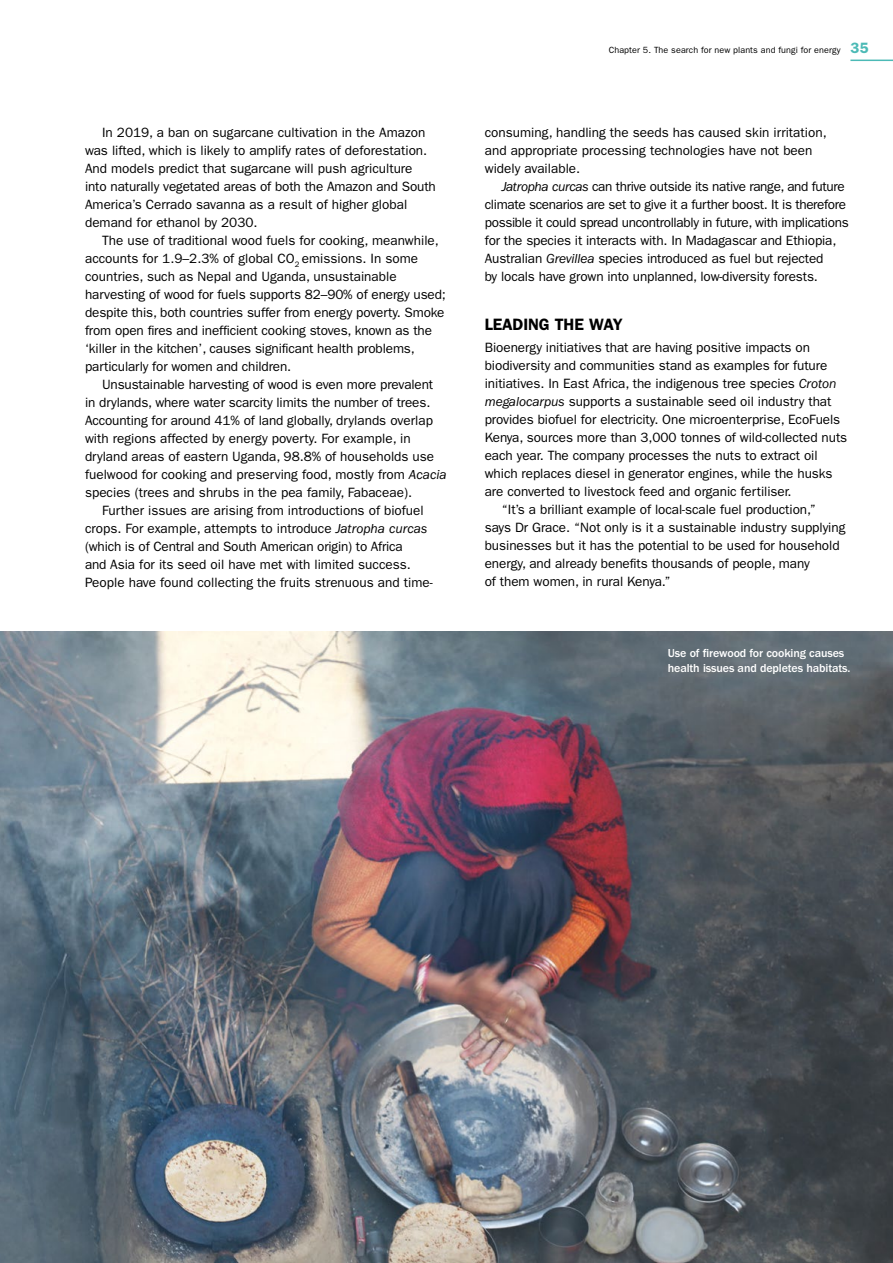
<style>
.page{position:relative;width:893px;height:1263px;background:#fff}
.page>*{position:absolute;margin:0;border:0;box-sizing:border-box;transform-origin:0 0}
.Paragraph_Titles{font:600 16.5px "ITC Franklin Gothic Std";letter-spacing:-.01em;color:#000}
.Inside_Pages_Body_Co{font:13.5px/18px "ITC Franklin Gothic Std";letter-spacing:-.005em;color:#000}
.Inside_Pages_Body_Co-2{font:13.5px/18px "ITC Franklin Gothic Std";letter-spacing:-.025em;color:#000}
.Inside_Pages_Body_Co-3{font:500 12px/14.4px "ITC Franklin Gothic Std";letter-spacing:-.01em;color:#fff}
.t1{font:9px "ITC Franklin Gothic Std";letter-spacing:.01em;color:#000}
.s1{font-style:italic}
.s2{font-weight:600;font-size:15px;color:#4cbab6}
</style>
<div class="page">
<img style="left:0;top:631px;width:893px;height:632px">
<hr style="left:850px;top:60px;width:43px;height:1px;background:#4cbab6">
<p class="Inside_Pages_Body_Co" style="left:85px;top:123px;width:352px;text-indent:17px">In 2019, a ban on sugarcane cultivation in the Amazon was lifted, which is likely to amplify rates of deforestation.<br>And models predict that sugarcane will push agriculture into naturally vegetated areas of both the Amazon and South America’s Cerrado savanna as a result of higher global demand for ethanol by 2030.</p>
<p class="Inside_Pages_Body_Co" style="left:85px;top:231px;width:362px;text-indent:17px">The use of traditional wood fuels for cooking, meanwhile, accounts for 1.9–2.3% of global CO<sub>2</sub> emissions. In some countries, such as Nepal and Uganda, unsustainable harvesting of wood for fuels supports 82–90% of energy used; despite this, both countries suffer from energy poverty. Smoke from open fires and inefficient cooking stoves, known as the ‘killer in the kitchen’, causes significant health problems, particularly for women and children.</p>
<p class="Inside_Pages_Body_Co" style="left:85px;top:375px;width:363px;text-indent:17px">Unsustainable harvesting of wood is even more prevalent in drylands, where water scarcity limits the number of trees.<br>Accounting for around 41% of land globally, drylands overlap with regions affected by energy poverty. For example, in dryland areas of eastern Uganda, 98.8% of households use fuelwood for cooking and preserving food, mostly from <span class="s1">Acacia </span>species (trees and shrubs in the pea family, Fabaceae).</p>
<p class="Inside_Pages_Body_Co" style="left:85px;top:501px;width:349px;text-indent:17px">Further issues are arising from introductions of biofuel crops. For example, attempts to introduce <span class="s1">Jatropha curcas </span>(which is of Central and South American origin) to Africa<br>and Asia for its seed oil have met with limited success.<br>People have found collecting the fruits strenuous and time-</p>
<p class="t1" style="left:609px;top:45px;width:262px">Chapter 5. The search for new plants and fungi for energy <span class="s2">35</span></p>
<p class="Inside_Pages_Body_Co" style="left:485px;top:123px;width:343px">consuming, handling the seeds has caused skin irritation, and appropriate processing technologies have not been widely available.</p>
<p class="Inside_Pages_Body_Co-2" style="left:485px;top:177px;width:365px;text-indent:17px"><span class="s1">Jatropha curcas</span> can thrive outside its native range, and future climate scenarios are set to give it a further boost. It is therefore possible it could spread uncontrollably in future, with implications for the species it interacts with. In Madagascar and Ethiopia, Australian <span class="s1">Grevillea</span> species introduced as fuel but rejected<br>by locals have grown into unplanned, low-diversity forests.</p>
<p class="Paragraph_Titles" style="left:485px;top:315px;width:140px">LEADING THE WAY</p>
<p class="Inside_Pages_Body_Co" style="left:485px;top:339px;width:364px">Bioenergy initiatives that are having positive impacts on biodiversity and communities stand as examples for future initiatives. In East Africa, the indigenous tree species <span class="s1">Croton megalocarpus</span> supports a sustainable seed oil industry that provides biofuel for electricity. One microenterprise, EcoFuels Kenya, sources more than 3,000 tonnes of wild-collected nuts each year. The company processes the nuts to extract oil which replaces diesel in generator engines, while the husks are converted to livestock feed and organic fertiliser.</p>
<p class="Inside_Pages_Body_Co" style="left:485px;top:501px;width:362px;text-indent:17px">“It’s a brilliant example of local-scale fuel production,” says Dr Grace. “Not only is it a sustainable industry supplying businesses but it has the potential to be used for household energy, and already benefits thousands of people, many<br>of them women, in rural Kenya.”</p>
<p class="Inside_Pages_Body_Co-3" style="left:668px;top:646px;width:184px">Use of firewood for cooking causes health issues and depletes habitats.</p>
</div>
